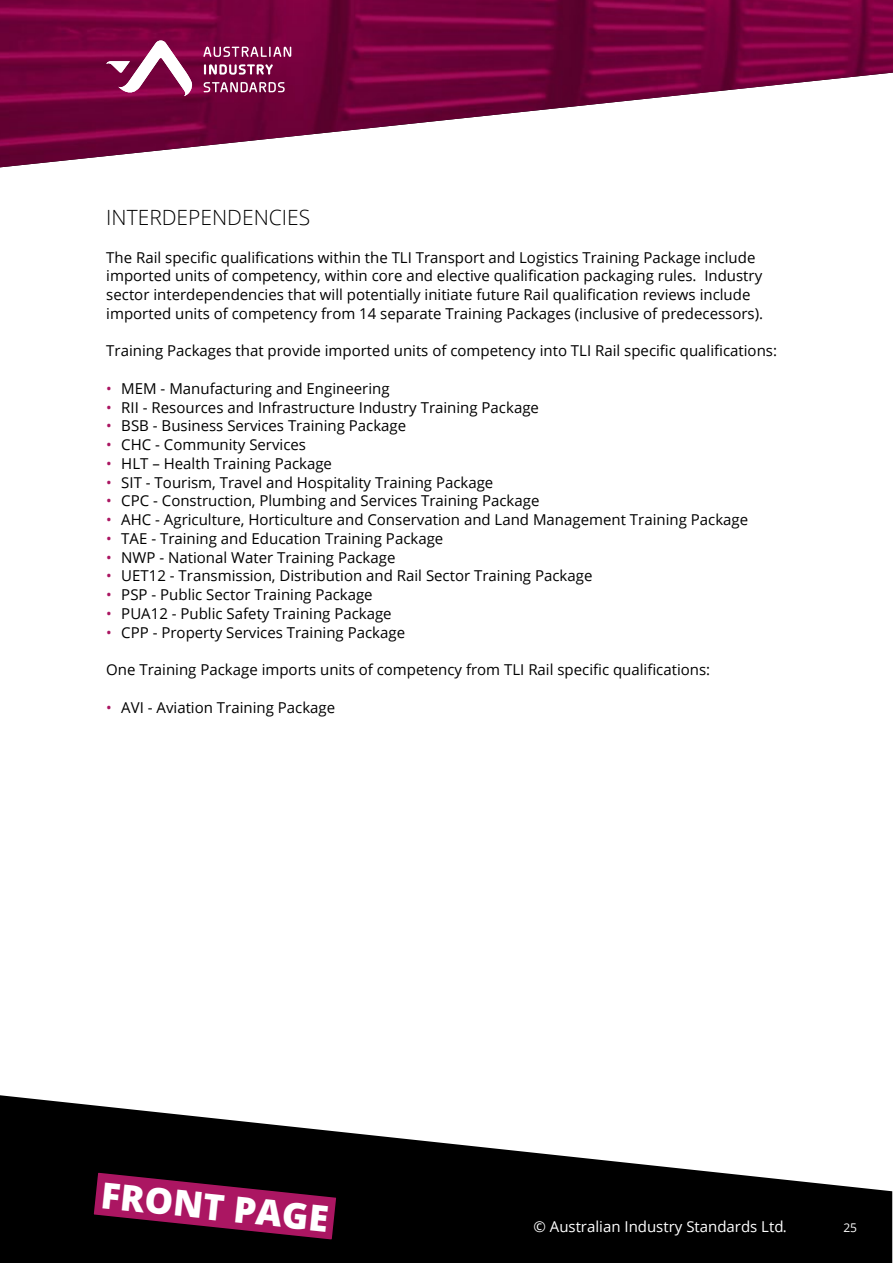
<style>
.page{position:relative;width:893px;height:1263px;background:#fff}
.page>*{position:absolute;margin:0;border:0;box-sizing:border-box;transform-origin:0 0}
.t1{font:800 36px "Open Sans";color:#fff}
.t2{font:300 21px "Open Sans";color:#000}
.t3{font:15px/18.8px "Open Sans";color:#000}
.t4{font:15px "Open Sans";color:#fff}
.t5{font:12px "Open Sans";color:#fff}
.s1{color:#ab1662}
</style>
<div class="page">
<img style="left:0;top:0;width:893px;height:168px">
<svg style="left:106px;top:40px;width:87px;height:58px"></svg>
<svg style="left:203px;top:47px;width:88px;height:10px"></svg>
<svg style="left:204px;top:64px;width:69px;height:11px"></svg>
<svg style="left:204px;top:82px;width:81px;height:10px"></svg>
<svg style="left:0;top:1095px;width:892px;height:168px;fill:#000"></svg>
<svg style="left:91px;top:1170px;width:248px;height:72px;background:#600c37"></svg>
<h2 class="t2" style="left:106px;top:203px;width:205px">INTERDEPENDENCIES</h2>
<p class="t3" style="left:106px;top:247px;width:658px">The Rail specific qualifications within the TLI Transport and Logistics Training Package include imported units of competency, within core and elective qualification packaging rules. Industry sector interdependencies that will potentially initiate future Rail qualification reviews include imported units of competency from 14 separate Training Packages (inclusive of predecessors).</p>
<p class="t3" style="left:106px;top:341px;width:672px">Training Packages that provide imported units of competency into TLI Rail specific qualifications:</p>
<p class="t3" style="left:106px;top:379px;width:285px"><span class="s1">•</span> MEM - Manufacturing and Engineering</p>
<p class="t3" style="left:106px;top:397px;width:434px"><span class="s1">•</span> RII - Resources and Infrastructure Industry Training Package</p>
<p class="t3" style="left:106px;top:416px;width:301px"><span class="s1">•</span> BSB - Business Services Training Package</p>
<p class="t3" style="left:106px;top:435px;width:201px"><span class="s1">•</span> CHC - Community Services</p>
<p class="t3" style="left:106px;top:454px;width:227px"><span class="s1">•</span> HLT – Health Training Package</p>
<p class="t3" style="left:106px;top:472px;width:389px"><span class="s1">•</span> SIT - Tourism, Travel and Hospitality Training Package</p>
<p class="t3" style="left:106px;top:491px;width:435px"><span class="s1">•</span> CPC - Construction, Plumbing and Services Training Package</p>
<p class="t3" style="left:106px;top:510px;width:643px"><span class="s1">•</span> AHC - Agriculture, Horticulture and Conservation and Land Management Training Package</p>
<p class="t3" style="left:106px;top:529px;width:339px"><span class="s1">•</span> TAE - Training and Education Training Package</p>
<p class="t3" style="left:106px;top:547px;width:291px"><span class="s1">•</span> NWP - National Water Training Package</p>
<p class="t3" style="left:106px;top:566px;width:488px"><span class="s1">•</span> UET12 - Transmission, Distribution and Rail Sector Training Package</p>
<p class="t3" style="left:106px;top:585px;width:268px"><span class="s1">•</span> PSP - Public Sector Training Package</p>
<p class="t3" style="left:106px;top:604px;width:287px"><span class="s1">•</span> PUA12 - Public Safety Training Package</p>
<p class="t3" style="left:106px;top:622px;width:300px"><span class="s1">•</span> CPP - Property Services Training Package</p>
<p class="t3" style="left:106px;top:660px;width:605px">One Training Package imports units of competency from TLI Rail specific qualifications:</p>
<p class="t3" style="left:106px;top:697px;width:230px"><span class="s1">•</span> AVI - Aviation Training Package</p>
<h1 class="t1" style="left:104px;top:1167px;width:230px;rotate:6deg">FRONT PAGE</h1>
<p class="t4" style="left:533px;top:1216px;width:255px">© Australian Industry Standards Ltd.</p>
<p class="t5" style="left:843px;top:1219px;width:15px">25</p>
</div>
